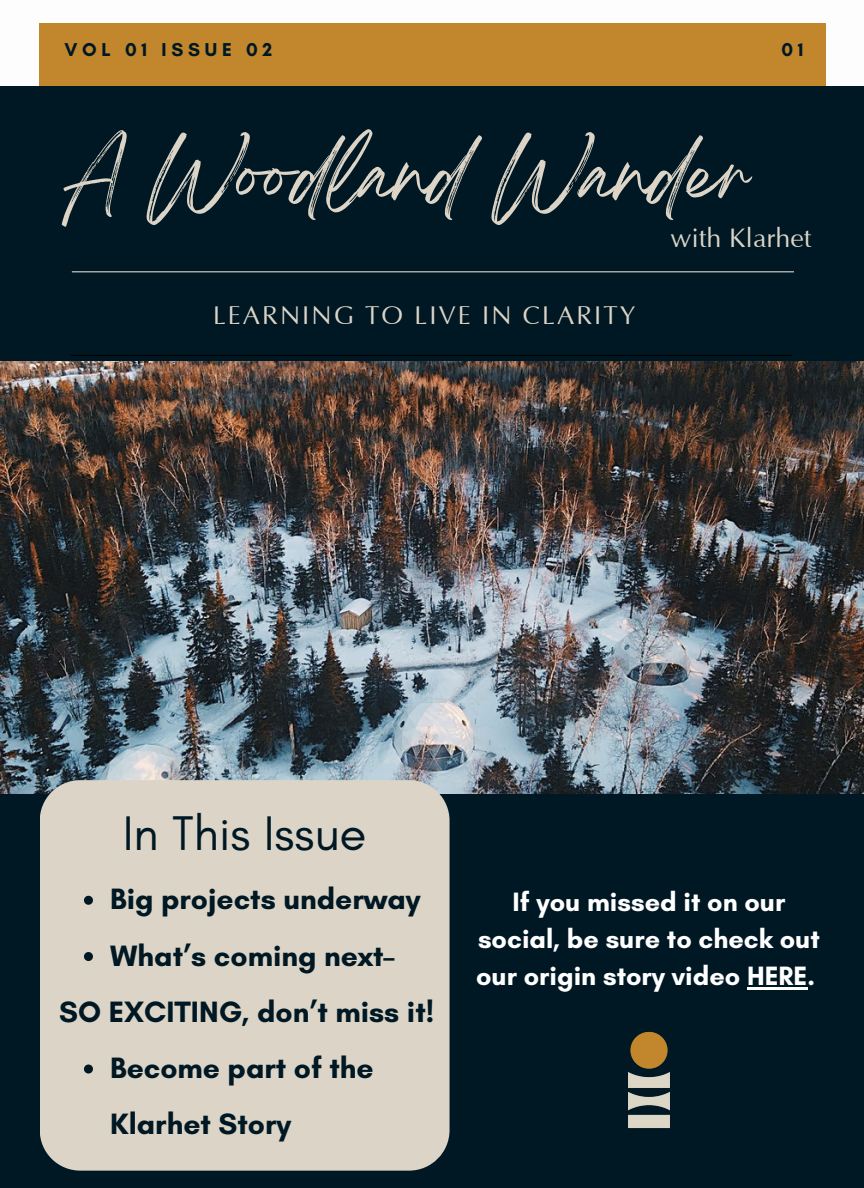
<style>
.page{position:relative;width:864px;height:1188px;background:#fff}
.page>*{position:absolute;margin:0;border:0;box-sizing:border-box;transform-origin:0 0}
.t1{font:65.55px "Breathing";color:#dcd5c7}
.t2{font:49.5px "Glacial Indifference";color:#001824}
.t3{font:700 30px/56.2px "Glacial Indifference";color:#001824}
.t4{font:700 27px/37.2px "Glacial Indifference";color:#fff;text-align:center}
.t5{font:27px "Optima";color:#dcd5c7}
.t6{font:25.95px "Optima";letter-spacing:.08em;color:#dcd5c7}
.t7{font:700 19.05px "Glacial Indifference";letter-spacing:.25em;color:#001824}
</style>
<div class="page">
<div style="left:0;top:86px;width:864px;height:1102px;background:#001824"></div>
<img style="left:0;top:362px;width:864px;height:432px">
<div style="left:40px;top:23px;width:786px;height:63px;background:#c2872c"></div>
<hr style="left:72px;top:271px;width:722px;height:1px;background:#dcd5c7">
<hr style="left:70px;top:355px;width:723px;height:1px;background:#000">
<div style="left:40px;top:780px;width:410px;height:391px;background:#dcd5c7"></div>
<img style="left:628px;top:1031px;width:42px;height:98px">
<svg style="left:84px;top:896px;width:9px;height:9px"></svg>
<svg style="left:84px;top:952px;width:9px;height:9px"></svg>
<svg style="left:84px;top:1065px;width:9px;height:9px"></svg>
<hr style="left:747px;top:988px;width:60px;height:2px;background:#fff">
<p class="t7" style="left:64px;top:37px;width:209px">VOL 01 ISSUE 02</p>
<p class="t7" style="left:781px;top:37px;width:24px">01</p>
<p class="t1" style="left:63px;top:154px;width:689px">A Woodland Wander</p>
<p class="t5" style="left:671px;top:224px;width:143px">with Klarhet</p>
<p class="t6" style="left:213px;top:302px;width:424px">LEARNING TO LIVE IN CLARITY</p>
<p class="t2" style="left:123px;top:803px;width:245px">In This Issue</p>
<p class="t3" style="left:110px;top:871px;width:312px">Big projects underway</p>
<p class="t3" style="left:110px;top:927px;width:286px">What’s coming next–</p>
<p class="t3" style="left:59px;top:983px;width:377px">SO EXCITING, don’t miss it!</p>
<p class="t3" style="left:110px;top:1039px;width:265px">Become part of the<br>Klarhet Story</p>
<p class="t4" style="left:476px;top:883px;width:345px">If you missed it on our social, be sure to check out our origin story video HERE.</p>
</div>
